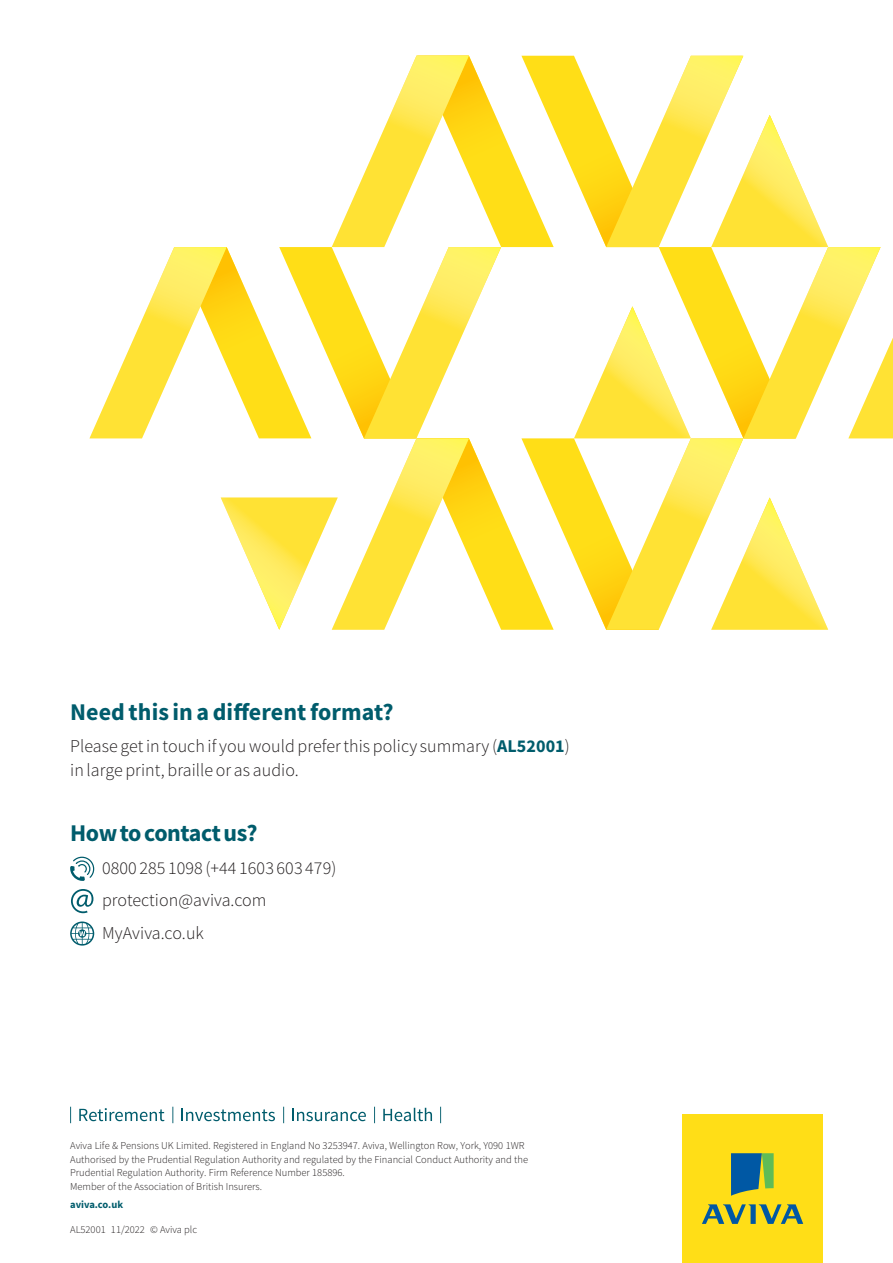
<style>
.page{position:relative;width:893px;height:1263px;background:#fff}
.page>*{position:absolute;margin:0;border:0;box-sizing:border-box;transform-origin:0 0}
.t1{font:700 24px "Source Sans Pro";letter-spacing:.005em;color:#005c6c}
.t2{font:700 24px "Source Sans Pro";letter-spacing:-.02em;color:#005c6c}
.t3{font:300 18px/32.5px "Source Sans Pro";letter-spacing:.005em;color:#231f20}
.t4{font:300 10.5px/13.5px "Source Sans Pro";color:#231f20}
.t5{font:700 10.5px "Source Sans Pro";color:#005c6c}
.s1{font-weight:700;color:#005c6c}
</style>
<div class="page">
<svg style="left:89px;top:56px;width:804px;height:574px"></svg>
<div style="left:682px;top:1114px;width:141px;height:149px;background:#ffde17"></div>
<svg style="left:731px;top:1153px;width:43px;height:43px"></svg>
<svg style="left:702px;top:1204px;width:101px;height:20px"></svg>
<svg style="left:70px;top:857px;width:24px;height:24px"></svg>
<svg style="left:70px;top:921px;width:24px;height:24px"></svg>
<svg style="left:71px;top:889px;width:22px;height:24px"></svg>
<svg style="left:79px;top:1108px;width:85px;height:13px"></svg>
<svg style="left:181px;top:1109px;width:94px;height:12px"></svg>
<svg style="left:292px;top:1109px;width:74px;height:12px"></svg>
<svg style="left:383px;top:1108px;width:49px;height:13px"></svg>
<svg style="left:440px;top:1107px;width:1px;height:16px"></svg>
<svg style="left:374px;top:1107px;width:1px;height:16px"></svg>
<svg style="left:283px;top:1107px;width:1px;height:16px"></svg>
<svg style="left:172px;top:1107px;width:1px;height:16px"></svg>
<svg style="left:70px;top:1107px;width:1px;height:16px"></svg>
<h1 class="t1" style="left:70px;top:695px;width:325px">Need this in a different format?</h1>
<h2 class="t3" style="left:70px;top:734px;width:501px;line-height:24px">Please get in touch if you would prefer this policy summary (<span class="s1">AL52001</span>) in large print, braille or as audio.</h2>
<h1 class="t2" style="left:70px;top:817px;width:189px">How to contact us?</h1>
<h2 class="t3" style="left:102px;top:851px;width:236px">0800 285 1098 (+44 1603 603 479) protection@aviva.com<br>MyAviva.co.uk</h2>
<p class="t4" style="left:70px;top:1139px;width:459px">Aviva Life &amp; Pensions UK Limited. Registered in England No 3253947. Aviva, Wellington Row, York, Y090 1WR Authorised by the Prudential Regulation Authority and regulated by the Financial Conduct Authority and the Prudential Regulation Authority. Firm Reference Number 185896.<br>Member of the Association of British Insurers.</p>
<p class="t5" style="left:70px;top:1197px;width:54px">aviva.co.uk</p>
<p class="t4" style="left:70px;top:1222px;width:128px">AL52001 11/2022 © Aviva plc</p>
</div>
